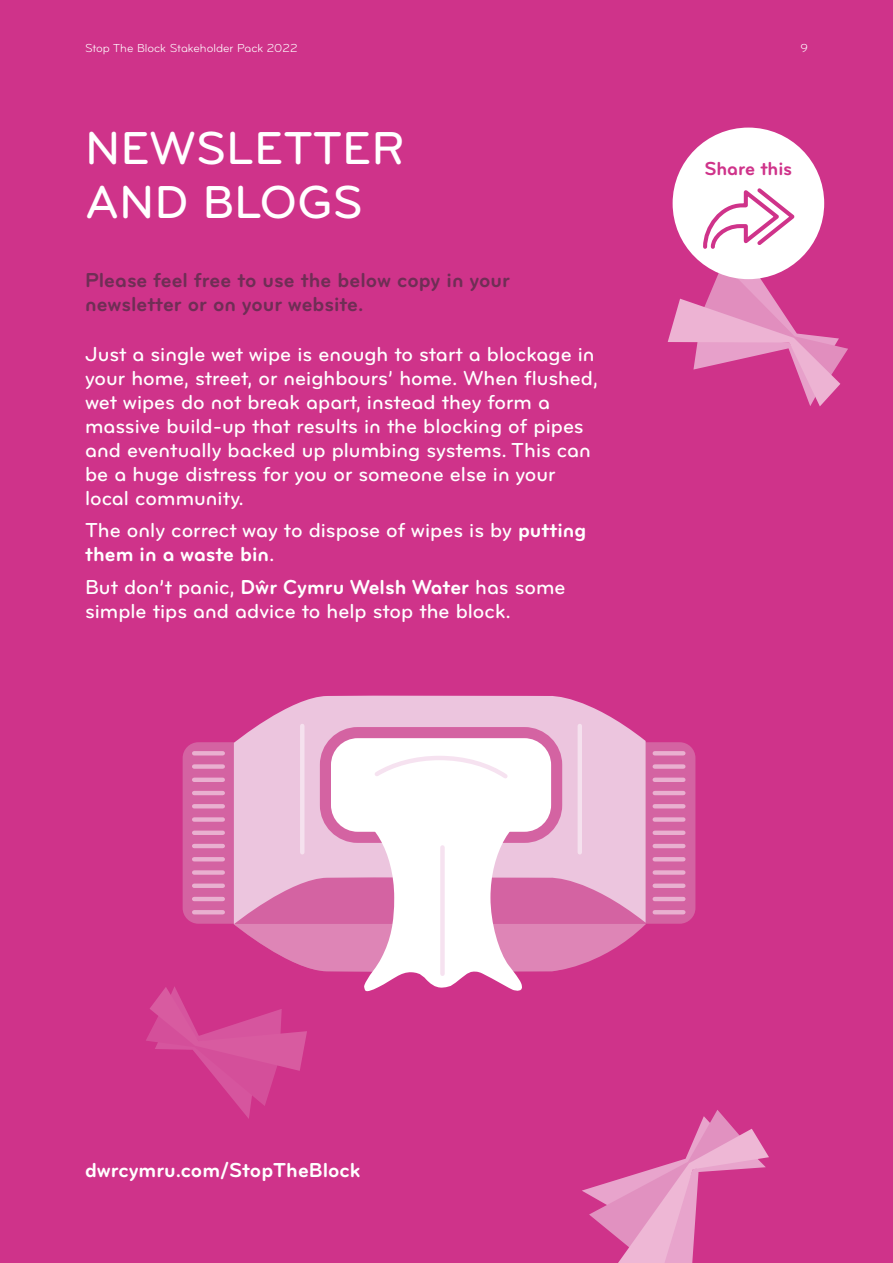
<style>
.page{position:relative;width:893px;height:1263px;background:#cf338a}
.page>*{position:absolute;margin:0;border:0;box-sizing:border-box;transform-origin:0 0}
.t1{font:48px/54px "Bryant Pro Medium Alternate";color:#fff}
.t2{font:21px/24px "Bryant Pro Medium Alternate";color:#fff}
.t3{font:21px/24px "Bryant Pro Bold Alternate";color:#6f2e55}
.t4{font:21px "Bryant Pro Bold Alternate";color:#fff}
.t5{font:19.5px "Bryant Pro Bold Alternate";letter-spacing:-.01em;color:#cf338a}
.t6{font:12px "Bryant Pro Regular Alternate";color:#fff}
.s1{font-family:"Bryant Pro Bold Alternate"}
.s2{font-family:"Bryant Pro Medium Alternate"}
</style>
<div class="page">
<div style="left:183px;top:742px;width:70px;height:182px;background:#d463a2;border-radius:16px"></div>
<hr style="left:194px;top:751px;width:29px;height:4px;background:#e9b0d0">
<div style="left:194px;top:764px;width:29px;height:5px;background:#e9b0d0"></div>
<hr style="left:194px;top:778px;width:29px;height:4px;background:#e9b0d0">
<hr style="left:194px;top:791px;width:29px;height:4px;background:#e9b0d0">
<hr style="left:194px;top:804px;width:29px;height:4px;background:#e9b0d0">
<div style="left:625px;top:742px;width:70px;height:182px;background:#d463a2;border-radius:16px"></div>
<hr style="left:655px;top:751px;width:28px;height:4px;background:#e9b0d0">
<div style="left:655px;top:764px;width:28px;height:5px;background:#e9b0d0"></div>
<hr style="left:655px;top:778px;width:28px;height:4px;background:#e9b0d0">
<hr style="left:655px;top:791px;width:28px;height:4px;background:#e9b0d0">
<hr style="left:655px;top:804px;width:28px;height:4px;background:#e9b0d0">
<svg style="left:234px;top:695px;width:412px;height:120px;background:#e8b1d2"></svg>
<div style="left:325px;top:733px;width:232px;height:104px;background:#fff;border-radius:32px"></div>
<div style="left:320px;top:727px;width:242px;height:116px;border:11px solid #d463a2;border-radius:32px"></div>
<hr style="left:300px;top:726px;width:4px;height:126px;background:#f5e1ee">
<hr style="left:578px;top:726px;width:4px;height:126px;background:#f5e1ee">
<svg style="left:375px;top:756px;width:133px;height:23px"></svg>
<svg style="left:146px;top:815px;width:623px;height:448px"></svg>
<div style="left:673px;top:128px;width:151px;height:151px;background:#fff;border-radius:50%"></div>
<svg style="left:668px;top:184px;width:180px;height:222px"></svg>
<p class="t6" style="left:85px;top:42px;width:214px">Stop The Block Stakeholder Pack 2022</p>
<h1 class="t1" style="left:85px;top:122px;width:321px">NEWSLETTER<br>AND BLOGS</h1>
<p class="t3" style="left:85px;top:269px;width:426px">Please feel free to use the below copy in your newsletter or on your website.</p>
<p class="t2" style="left:85px;top:342px;width:514px">Just a single wet wipe is enough to start a blockage in your home, street, or neighbours’ home. When flushed, wet wipes do not break apart, instead they form a massive build-up that results in the blocking of pipes and eventually backed up plumbing systems. This can be a huge distress for you or someone else in your local community.</p>
<p class="t2" style="left:85px;top:519px;width:503px">The only correct way to dispose of wipes is by <span class="s1">putting</span></p>
<p class="t4" style="left:85px;top:543px;width:191px">them in a waste bin<span class="s2">.</span></p>
<p class="t2" style="left:85px;top:575px;width:482px">But don’t panic, <span class="s1">Dŵr Cymru Welsh Water</span> has some simple tips and advice to help stop the block.</p>
<p class="t6" style="left:800px;top:42px;width:9px">9</p>
<p class="t5" style="left:705px;top:158px;width:89px">Share this</p>
<p class="t4" style="left:85px;top:1158px;width:277px">dwrcymru.com/StopTheBlock</p>
</div>
